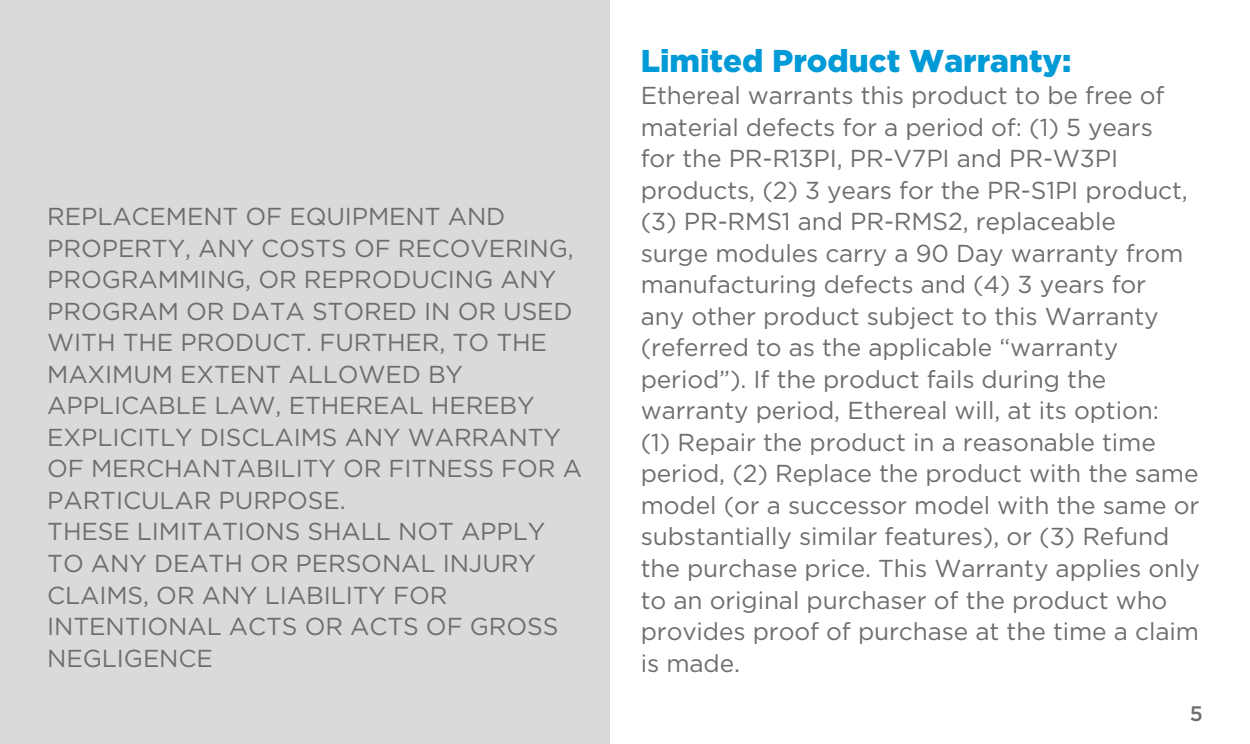
<style>
.page{position:relative;width:1250px;height:744px;background:#fff}
.page>*{position:absolute;margin:0;border:0;box-sizing:border-box;transform-origin:0 0}
.t1{font:900 31.5px "Gotham";color:#009ad7}
.t2{font:24.5px/31.5px "Gotham";letter-spacing:-.005em;color:#6d6e70}
.t3{font:500 21px "Gotham";color:#6d6e70}
</style>
<div class="page">
<div style="left:0;top:0;width:609px;height:743px;background:#d9dadb"></div>
<p class="t2" style="left:47px;top:200px;width:536px">REPLACEMENT OF EQUIPMENT AND<br>PROPERTY, ANY COSTS OF RECOVERING,<br>PROGRAMMING, OR REPRODUCING ANY<br>PROGRAM OR DATA STORED IN OR USED<br>WITH THE PRODUCT. FURTHER, TO THE<br>MAXIMUM EXTENT ALLOWED BY<br>APPLICABLE LAW, ETHEREAL HEREBY<br>EXPLICITLY DISCLAIMS ANY WARRANTY<br>OF MERCHANTABILITY OR FITNESS FOR A<br>PARTICULAR PURPOSE.<br>THESE LIMITATIONS SHALL NOT APPLY<br>TO ANY DEATH OR PERSONAL INJURY<br>CLAIMS, OR ANY LIABILITY FOR<br>INTENTIONAL ACTS OR ACTS OF GROSS<br>NEGLIGENCE</p>
<p class="t1" style="left:641px;top:43px;width:432px">Limited Product Warranty:</p>
<p class="t2" style="left:641px;top:79px;width:561px">Ethereal warrants this product to be free of material defects for a period of: (1) 5 years<br>for the PR-R13PI, PR-V7PI and PR-W3PI products, (2) 3 years for the PR-S1PI product, (3) PR-RMS1 and PR-RMS2, replaceable<br>surge modules carry a 90 Day warranty from manufacturing defects and (4) 3 years for<br>any other product subject to this Warranty (referred to as the applicable “warranty period”). If the product fails during the warranty period, Ethereal will, at its option:<br>(1) Repair the product in a reasonable time period, (2) Replace the product with the same model (or a successor model with the same or substantially similar features), or (3) Refund the purchase price. This Warranty applies only to an original purchaser of the product who provides proof of purchase at the time a claim is made.</p>
<p class="t3" style="left:1190px;top:701px;width:15px">5</p>
</div>
